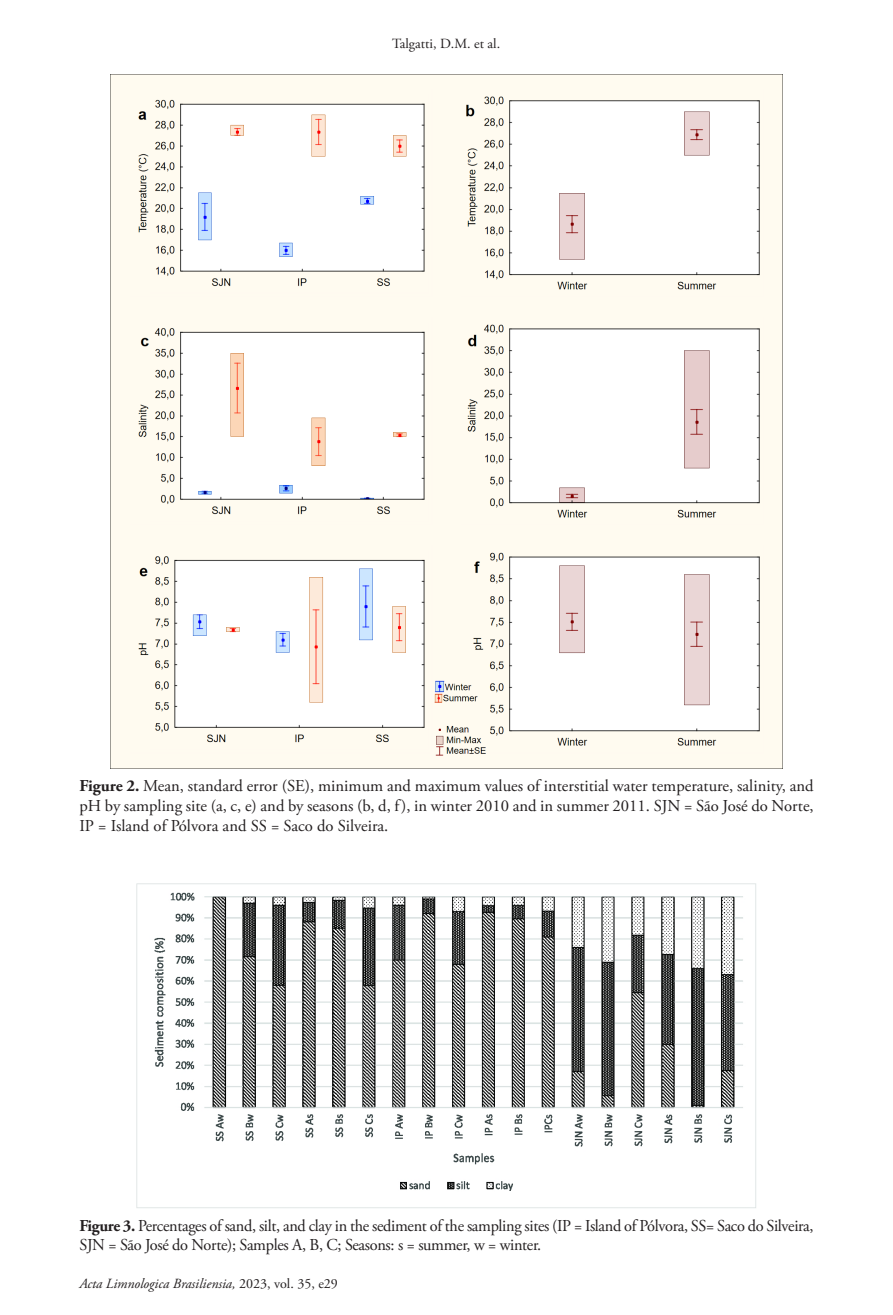
<style>
.page{position:relative;width:893px;height:1315px;background:#fff}
.page>*{position:absolute;margin:0;border:0;box-sizing:border-box;transform-origin:0 0}
.FigureCaption{font:16.62px/19.9px "Adobe Garamond Pro";letter-spacing:-.02em;color:#231f20;text-align:justify}
.t1{font:italic 14px "Adobe Garamond Pro";color:#231f20}
.t2{font:14px "Adobe Garamond Pro";color:#231f20}
.s1{font-weight:700}
.s2{font-style:normal}
</style>
<div class="page">
<img style="left:111px;top:74px;width:671px;height:695px">
<img style="left:136px;top:883px;width:620px;height:325px">
<p class="t2" style="left:392px;top:35px;width:110px">Talgatti, D.M. et al.</p>
<p class="FigureCaption" style="left:79px;top:776px;width:736px"><span class="s1">Figure 2.</span> Mean, standard error (SE), minimum and maximum values of interstitial water temperature, salinity, and pH by sampling site (a, c, e) and by seasons (b, d, f), in winter 2010 and in summer 2011. SJN = São José do Norte, IP = Island of Pólvora and SS = Saco do Silveira.</p>
<p class="FigureCaption" style="left:79px;top:1215px;width:736px"><span class="s1">Figure 3.</span> Percentages of sand, silt, and clay in the sediment of the sampling sites (IP = Island of Pólvora, SS= Saco do Silveira,<br>SJN = São José do Norte); Samples A, B, C; Seasons: s = summer, w = winter.</p>
<p class="t1" style="left:79px;top:1275px;width:260px">Acta Limnologica Brasiliensia, <span class="s2">2023, vol. 35, e29</span></p>
</div>
